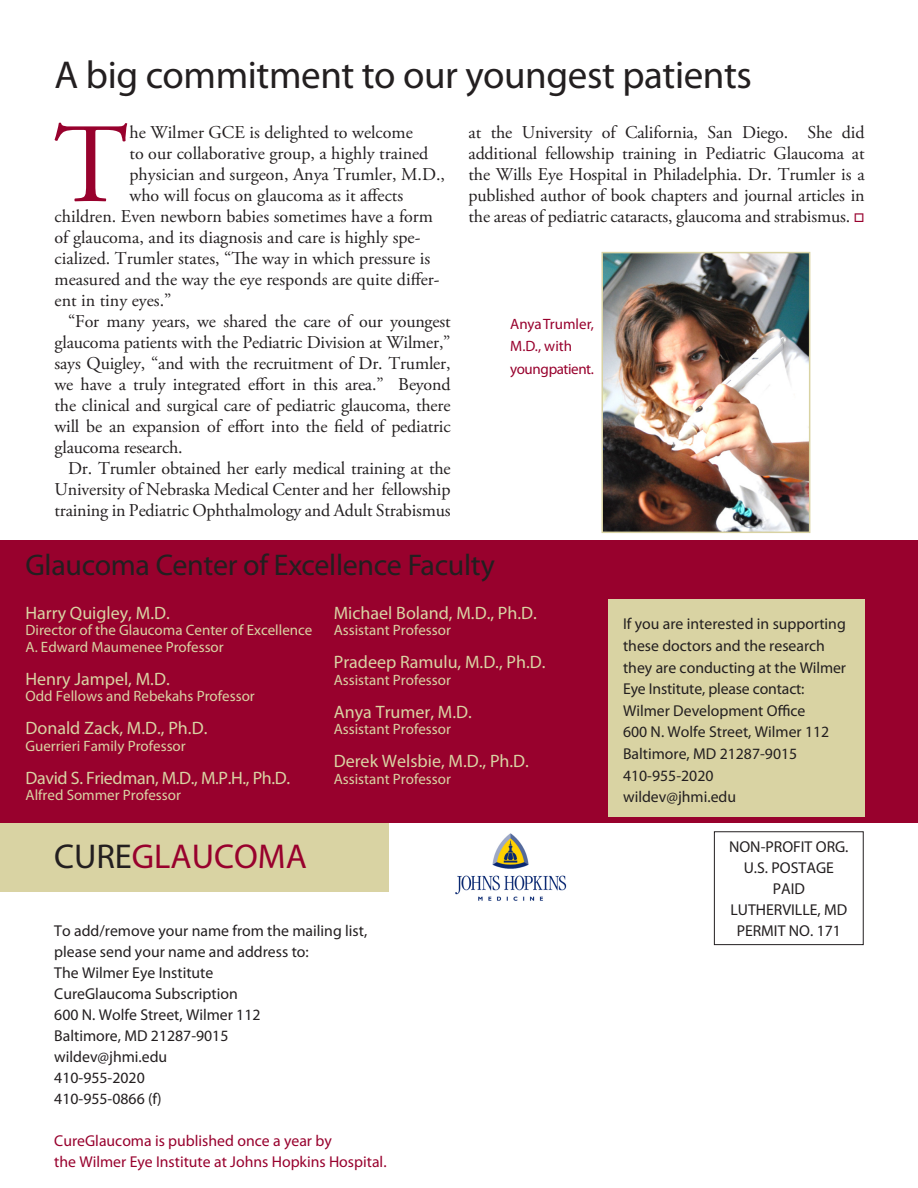
<style>
.page{position:relative;width:918px;height:1188px;background:#fff}
.page>*{position:absolute;margin:0;border:0;box-sizing:border-box;transform-origin:0 0}
.TEXT_DropCap{font:112.95px "Adobe Garamond Pro";color:#98012d}
.Head_Gill32{font:39px "Myriad Pro";letter-spacing:-.01em;color:#231f20}
.t1{font:34.5px "Myriad Pro";color:#98012d}
.Sidebar_Head{font:30px "Myriad Pro";letter-spacing:-.01em;color:#231f20}
.TEXT_indent{font:18px/21px "Adobe Garamond Pro";letter-spacing:-.01em;color:#231f20;text-align:justify}
.TEXT_DropCap-2{font:18px "Adobe Garamond Pro";color:#231f20}
.Sidebar_indent{font:18px "Myriad Pro";color:#d9d3a3}
.Sidebar_indent-2{font:18px "Myriad Pro";letter-spacing:-.02em;color:#d9d3a3}
.Sidebar_no_indent{font:15.75px/21.6px "Myriad Pro";color:#231f20}
.Sidebar_no_indent-2{font:15.75px "Myriad Pro";color:#98012d}
.Indicia{font:15.75px "Myriad Pro";color:#231f20}
.Sidebar_indent-3{font:15px "Myriad Pro";color:#d9d3a3}
.t2{font:15px/22.5px "Myriad Pro";letter-spacing:-.02em;color:#98012d}
.s1{color:#98012d}
.s2{color:#231f20}
</style>
<div class="page">
<div style="left:0;top:820px;width:389px;height:72px;background:#d9d3a3"></div>
<div style="left:714px;top:831px;width:150px;height:114px;border:1px solid #231f20"></div>
<div style="left:0;top:540px;width:918px;height:280px;background:#98012d"></div>
<div style="left:608px;top:599px;width:257px;height:218px;background:#d9d3a3"></div>
<img style="left:605px;top:255px;width:202px;height:275px">
<div style="left:602px;top:252px;width:208px;height:281px;border:2px solid #d9d3a3"></div>
<div style="left:0;top:818px;width:918px;height:5px;background:#98012d"></div>
<img style="left:455px;top:833px;width:112px;height:68px">
<p class="Head_Gill32" style="left:55px;top:51px;width:699px">A big commitment to our youngest patients</p>
<p class="TEXT_DropCap" style="left:54px;top:97px;width:76px">T</p>
<p class="TEXT_DropCap-2" style="left:130px;top:121px;width:285px">he Wilmer GCE is delighted to welcome</p>
<p class="TEXT_DropCap-2" style="left:130px;top:142px;width:300px">to our collaborative group, a highly trained</p>
<p class="TEXT_DropCap-2" style="left:130px;top:163px;width:317px">physician and surgeon, Anya Trumler, M.D.,</p>
<p class="TEXT_DropCap-2" style="left:130px;top:184px;width:275px">who will focus on glaucoma as it affects</p>
<p class="TEXT_DropCap-2" style="left:55px;top:205px;width:380px">children. Even newborn babies sometimes have a form</p>
<p class="TEXT_DropCap-2" style="left:55px;top:226px;width:367px">of glaucoma, and its diagnosis and care is highly spe-</p>
<p class="TEXT_DropCap-2" style="left:55px;top:247px;width:377px">cialized. Trumler states, “The way in which pressure is</p>
<p class="TEXT_DropCap-2" style="left:55px;top:268px;width:386px">measured and the way the eye responds are quite differ-</p>
<p class="TEXT_DropCap-2" style="left:55px;top:289px;width:118px">ent in tiny eyes.”</p>
<p class="TEXT_indent" style="left:55px;top:311px;width:398px;text-indent:14px">“For many years, we shared the care of our youngest glaucoma patients with the Pediatric Division at Wilmer,” says Quigley, “and with the recruitment of Dr. Trumler, we have a truly integrated effort in this area.” Beyond the clinical and surgical care of pediatric glaucoma, there will be an expansion of effort into the field of pediatric glaucoma research.</p>
<p class="TEXT_indent" style="left:55px;top:458px;width:398px;text-indent:14px">Dr. Trumler obtained her early medical training at the University of Nebraska Medical Center and her fellowship training in Pediatric Ophthalmology and Adult Strabismus</p>
<p class="TEXT_indent" style="left:469px;top:122px;width:398px">at the University of California, San Diego. She did additional fellowship training in Pediatric Glaucoma at the Wills Eye Hospital in Philadelphia. Dr. Trumler is a published author of book chapters and journal articles in the areas of pediatric cataracts, glaucoma and strabismus. <span class="s1">□</span></p>
<p class="t2" style="left:510px;top:312px;width:85px">Anya Trumler,<br>M.D., with young patient.</p>
<p class="Sidebar_Head" style="left:26px;top:546px;width:471px">Glaucoma Center of Excellence Faculty</p>
<p class="Sidebar_indent" style="left:26px;top:602px;width:146px">Harry Quigley, M.D.</p>
<p class="Sidebar_indent-3" style="left:26px;top:621px;width:288px">Director of the Glaucoma Center of Excellence</p>
<p class="Sidebar_indent-3" style="left:26px;top:637px;width:200px">A. Edward Maumenee Professor</p>
<p class="Sidebar_indent" style="left:26px;top:668px;width:146px">Henry Jampel, M.D.</p>
<p class="Sidebar_indent-3" style="left:26px;top:687px;width:231px">Odd Fellows and Rebekahs Professor</p>
<p class="Sidebar_indent" style="left:26px;top:717px;width:183px">Donald Zack, M.D., Ph.D.</p>
<p class="Sidebar_indent-3" style="left:26px;top:736px;width:162px">Guerrieri Family Professor</p>
<p class="Sidebar_indent-2" style="left:26px;top:767px;width:266px">David S. Friedman, M.D., M.P.H., Ph.D.</p>
<p class="Sidebar_indent-3" style="left:26px;top:786px;width:157px">Alfred Sommer Professor</p>
<p class="Sidebar_indent" style="left:334px;top:602px;width:205px">Michael Boland, M.D., Ph.D.</p>
<p class="Sidebar_indent-3" style="left:334px;top:621px;width:119px">Assistant Professor</p>
<p class="Sidebar_indent" style="left:334px;top:651px;width:213px">Pradeep Ramulu, M.D., Ph.D.</p>
<p class="Sidebar_indent-3" style="left:334px;top:670px;width:119px">Assistant Professor</p>
<p class="Sidebar_indent" style="left:334px;top:701px;width:140px">Anya Trumer, M.D.</p>
<p class="Sidebar_indent-3" style="left:334px;top:720px;width:119px">Assistant Professor</p>
<p class="Sidebar_indent" style="left:334px;top:750px;width:197px">Derek Welsbie, M.D., Ph.D.</p>
<p class="Sidebar_indent-3" style="left:334px;top:769px;width:119px">Assistant Professor</p>
<p class="Sidebar_no_indent" style="left:623px;top:613px;width:224px">If you are interested in supporting these doctors and the research they are conducting at the Wilmer<br>Eye Institute, please contact:</p>
<p class="Sidebar_no_indent" style="left:623px;top:699px;width:208px">Wilmer Development Office<br>600 N. Wolfe Street, Wilmer 112<br>Baltimore, MD 21287-9015<br>410-955-2020 wildev@jhmi.edu</p>
<p class="t1" style="left:54px;top:835px;width:254px"><span class="s2">CURE</span>GLAUCOMA</p>
<p class="Indicia" style="left:729px;top:837px;width:121px">NON-PROFIT ORG.</p>
<p class="Indicia" style="left:744px;top:858px;width:92px">U.S. POSTAGE</p>
<p class="Indicia" style="left:773px;top:879px;width:34px">PAID</p>
<p class="Indicia" style="left:730px;top:900px;width:118px">LUTHERVILLE, MD</p>
<p class="Sidebar_no_indent" style="left:54px;top:920px;width:314px">To add/remove your name from the mailing list,</p>
<p class="Indicia" style="left:737px;top:921px;width:106px">PERMIT NO. 171</p>
<p class="Sidebar_no_indent" style="left:54px;top:941px;width:256px">please send your name and address to:</p>
<p class="Sidebar_no_indent" style="left:54px;top:962px;width:161px">The Wilmer Eye Institute</p>
<p class="Sidebar_no_indent" style="left:54px;top:983px;width:185px">CureGlaucoma Subscription</p>
<p class="Sidebar_no_indent" style="left:54px;top:1004px;width:208px">600 N. Wolfe Street, Wilmer 112</p>
<p class="Sidebar_no_indent" style="left:54px;top:1025px;width:176px">Baltimore, MD 21287-9015</p>
<p class="Sidebar_no_indent" style="left:54px;top:1046px;width:115px">wildev@jhmi.edu</p>
<p class="Sidebar_no_indent" style="left:54px;top:1067px;width:92px">410-955-2020</p>
<p class="Sidebar_no_indent" style="left:54px;top:1088px;width:109px">410-955-0866 (f)</p>
<p class="Sidebar_no_indent-2" style="left:54px;top:1131px;width:279px">CureGlaucoma is published once a year by</p>
<p class="Sidebar_no_indent-2" style="left:54px;top:1152px;width:334px">the Wilmer Eye Institute at Johns Hopkins Hospital.</p>
</div>
